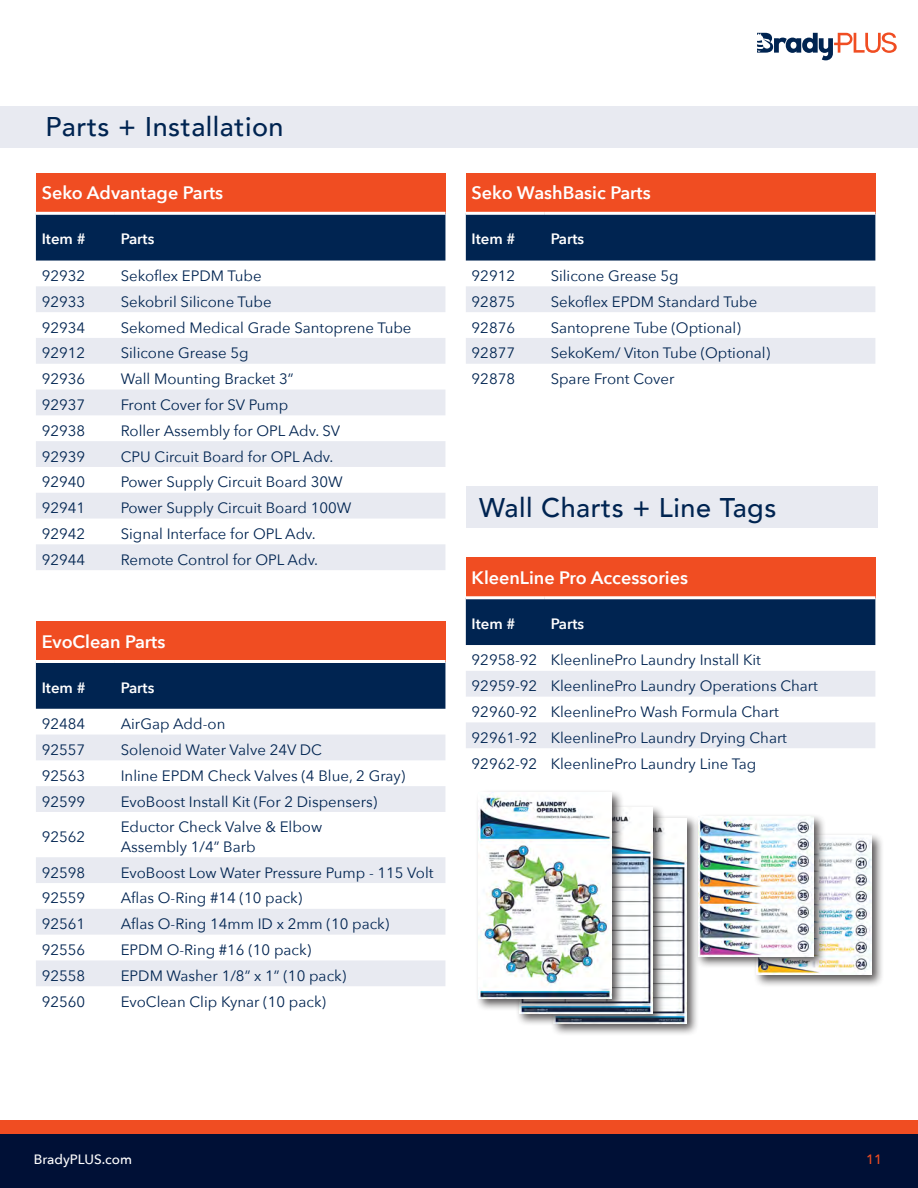
<style>
.page{position:relative;width:918px;height:1188px;background:#fff}
.page>*{position:absolute;margin:0;border:0;box-sizing:border-box;transform-origin:0 0}
.Subtitle{font:500 27px "Avenir";letter-spacing:.02em;color:#002451}
._5_Subsection_Header{font:600 18px "Avenir Next";color:#fff}
.t1{font:15px/19.5px "Avenir Next";color:#002451}
._5_Product_Name{font:600 15px "Avenir Next";color:#fff}
.t2{font:500 13.5px "Avenir Next";color:#fff}
.t3{font:500 13.5px "Avenir Next";color:#f04d22}
</style>
<div class="page">
<div style="left:0;top:1134px;width:918px;height:54px;background:#001036"></div>
<div style="left:0;top:1120px;width:918px;height:14px;background:#f04d22"></div>
<svg style="left:757px;top:32px;width:140px;height:28px"></svg>
<div style="left:550px;top:815px;width:150px;height:222px;background:#231f20;opacity:.75"></div>
<img style="left:665px;top:818px;width:22px;height:206px">
<div style="left:516px;top:804px;width:149px;height:222px;background:#231f20;opacity:.75"></div>
<img style="left:519px;top:807px;width:133px;height:206px">
<div style="left:753px;top:832px;width:132px;height:155px;background:#231f20;opacity:.75"></div>
<img style="left:757px;top:835px;width:115px;height:139px">
<div style="left:695px;top:813px;width:131px;height:156px;background:#231f20;opacity:.75"></div>
<img style="left:698px;top:817px;width:115px;height:139px">
<div style="left:475px;top:789px;width:149px;height:222px;background:#231f20;opacity:.75"></div>
<img style="left:478px;top:793px;width:134px;height:206px">
<div style="left:466px;top:486px;width:412px;height:42px;background:#e8eaf1"></div>
<div style="left:36px;top:173px;width:409px;height:40px;background:#f04d22"></div>
<div style="left:36px;top:215px;width:409px;height:46px;background:#002451"></div>
<svg style="left:36px;top:286px;width:409px;height:284px;fill:#e8eaf1"></svg>
<hr style="left:36px;top:212px;width:79px;height:3px;background:#fff">
<hr style="left:115px;top:212px;width:330px;height:3px;background:#fff">
<div style="left:0;top:106px;width:918px;height:42px;background:#e8eaf1"></div>
<div style="left:466px;top:173px;width:409px;height:40px;background:#f04d22"></div>
<div style="left:466px;top:215px;width:409px;height:46px;background:#002451"></div>
<svg style="left:466px;top:286px;width:409px;height:78px"></svg>
<hr style="left:466px;top:212px;width:79px;height:3px;background:#fff">
<hr style="left:545px;top:212px;width:330px;height:3px;background:#fff">
<div style="left:36px;top:621px;width:409px;height:41px;background:#f04d22"></div>
<div style="left:36px;top:663px;width:409px;height:46px;background:#002451"></div>
<svg style="left:36px;top:735px;width:409px;height:251px;fill:#ebedf3"></svg>
<hr style="left:36px;top:660px;width:79px;height:3px;background:#fff">
<hr style="left:115px;top:660px;width:330px;height:3px;background:#fff">
<div style="left:466px;top:557px;width:409px;height:41px;background:#f04d22"></div>
<div style="left:466px;top:599px;width:409px;height:46px;background:#002451"></div>
<svg style="left:466px;top:671px;width:409px;height:77px"></svg>
<hr style="left:466px;top:596px;width:79px;height:3px;background:#fff">
<hr style="left:545px;top:596px;width:330px;height:3px;background:#fff">
<p class="Subtitle" style="left:45px;top:103px;width:240px">Parts + Installation</p>
<p class="_5_Subsection_Header" style="left:42px;top:178px;width:183px">Seko Advantage Parts</p>
<p class="_5_Product_Name" style="left:42px;top:226px;width:45px">Item #</p>
<p class="_5_Product_Name" style="left:121px;top:226px;width:35px">Parts</p>
<p class="t1" style="left:42px;top:265px;width:45px">92932</p>
<p class="t1" style="left:121px;top:265px;width:142px">Sekoflex EPDM Tube</p>
<p class="t1" style="left:42px;top:291px;width:45px">92933</p>
<p class="t1" style="left:121px;top:291px;width:152px">Sekobril Silicone Tube</p>
<p class="t1" style="left:42px;top:317px;width:45px">92934</p>
<p class="t1" style="left:121px;top:317px;width:292px">Sekomed Medical Grade Santoprene Tube</p>
<p class="t1" style="left:42px;top:343px;width:45px">92912</p>
<p class="t1" style="left:121px;top:343px;width:129px">Silicone Grease 5g</p>
<p class="t1" style="left:42px;top:369px;width:45px">92936</p>
<p class="t1" style="left:121px;top:369px;width:174px">Wall Mounting Bracket 3”</p>
<p class="t1" style="left:42px;top:394px;width:45px">92937</p>
<p class="t1" style="left:121px;top:394px;width:169px">Front Cover for SV Pump</p>
<p class="t1" style="left:42px;top:420px;width:45px">92938</p>
<p class="t1" style="left:121px;top:420px;width:221px">Roller Assembly for OPL Adv. SV</p>
<p class="t1" style="left:42px;top:446px;width:45px">92939</p>
<p class="t1" style="left:121px;top:446px;width:214px">CPU Circuit Board for OPL Adv.</p>
<p class="t1" style="left:42px;top:472px;width:45px">92940</p>
<p class="t1" style="left:121px;top:472px;width:224px">Power Supply Circuit Board 30W</p>
<p class="t1" style="left:42px;top:498px;width:45px">92941</p>
<p class="t1" style="left:121px;top:498px;width:232px">Power Supply Circuit Board 100W</p>
<p class="t1" style="left:42px;top:523px;width:45px">92942</p>
<p class="t1" style="left:121px;top:523px;width:197px">Signal Interface for OPL Adv.</p>
<p class="t1" style="left:42px;top:549px;width:45px">92944</p>
<p class="t1" style="left:121px;top:549px;width:199px">Remote Control for OPL Adv.</p>
<p class="_5_Subsection_Header" style="left:42px;top:626px;width:125px">EvoClean Parts</p>
<p class="_5_Product_Name" style="left:42px;top:675px;width:45px">Item #</p>
<p class="_5_Product_Name" style="left:121px;top:675px;width:35px">Parts</p>
<p class="t1" style="left:42px;top:714px;width:45px">92484</p>
<p class="t1" style="left:121px;top:714px;width:106px">AirGap Add-on</p>
<p class="t1" style="left:42px;top:739px;width:45px">92557</p>
<p class="t1" style="left:121px;top:739px;width:203px">Solenoid Water Valve 24V DC</p>
<p class="t1" style="left:42px;top:765px;width:45px">92563</p>
<p class="t1" style="left:121px;top:765px;width:286px">Inline EPDM Check Valves (4 Blue, 2 Gray)</p>
<p class="t1" style="left:42px;top:791px;width:45px">92599</p>
<p class="t1" style="left:121px;top:791px;width:258px">EvoBoost Install Kit (For 2 Dispensers)</p>
<p class="t1" style="left:42px;top:826px;width:45px">92562</p>
<p class="t1" style="left:121px;top:817px;width:203px">Eductor Check Valve &amp; Elbow<br>Assembly 1/4” Barb</p>
<p class="t1" style="left:42px;top:862px;width:45px">92598</p>
<p class="t1" style="left:121px;top:862px;width:314px">EvoBoost Low Water Pressure Pump - 115 Volt</p>
<p class="t1" style="left:42px;top:888px;width:45px">92559</p>
<p class="t1" style="left:121px;top:888px;width:183px">Aflas O-Ring #14 (10 pack)</p>
<p class="t1" style="left:42px;top:914px;width:45px">92561</p>
<p class="t1" style="left:121px;top:914px;width:270px">Aflas O-Ring 14mm ID x 2mm (10 pack)</p>
<p class="t1" style="left:42px;top:939px;width:45px">92556</p>
<p class="t1" style="left:121px;top:939px;width:192px">EPDM O-Ring #16 (10 pack)</p>
<p class="t1" style="left:42px;top:965px;width:45px">92558</p>
<p class="t1" style="left:121px;top:965px;width:227px">EPDM Washer 1/8” x 1” (10 pack)</p>
<p class="t1" style="left:42px;top:991px;width:45px">92560</p>
<p class="t1" style="left:121px;top:991px;width:207px">EvoClean Clip Kynar (10 pack)</p>
<p class="_5_Subsection_Header" style="left:472px;top:178px;width:181px">Seko WashBasic Parts</p>
<p class="_5_Product_Name" style="left:472px;top:226px;width:45px">Item #</p>
<p class="_5_Product_Name" style="left:551px;top:226px;width:35px">Parts</p>
<p class="t1" style="left:472px;top:265px;width:45px">92912</p>
<p class="t1" style="left:551px;top:265px;width:129px">Silicone Grease 5g</p>
<p class="t1" style="left:472px;top:291px;width:45px">92875</p>
<p class="t1" style="left:551px;top:291px;width:208px">Sekoflex EPDM Standard Tube</p>
<p class="t1" style="left:472px;top:317px;width:45px">92876</p>
<p class="t1" style="left:551px;top:317px;width:192px">Santoprene Tube (Optional)</p>
<p class="t1" style="left:472px;top:343px;width:45px">92877</p>
<p class="t1" style="left:551px;top:343px;width:221px">SekoKem/ Viton Tube (Optional)</p>
<p class="t1" style="left:472px;top:369px;width:45px">92878</p>
<p class="t1" style="left:551px;top:369px;width:125px">Spare Front Cover</p>
<p class="Subtitle" style="left:479px;top:484px;width:299px">Wall Charts + Line Tags</p>
<p class="_5_Subsection_Header" style="left:472px;top:562px;width:218px">KleenLine Pro Accessories</p>
<p class="_5_Product_Name" style="left:472px;top:611px;width:45px">Item #</p>
<p class="_5_Product_Name" style="left:551px;top:611px;width:35px">Parts</p>
<p class="t1" style="left:472px;top:650px;width:67px">92958-92</p>
<p class="t1" style="left:551px;top:650px;width:212px">KleenlinePro Laundry Install Kit</p>
<p class="t1" style="left:472px;top:676px;width:67px">92959-92</p>
<p class="t1" style="left:551px;top:676px;width:269px">KleenlinePro Laundry Operations Chart</p>
<p class="t1" style="left:472px;top:701px;width:67px">92960-92</p>
<p class="t1" style="left:551px;top:701px;width:230px">KleenlinePro Wash Formula Chart</p>
<p class="t1" style="left:472px;top:727px;width:67px">92961-92</p>
<p class="t1" style="left:551px;top:727px;width:238px">KleenlinePro Laundry Drying Chart</p>
<p class="t1" style="left:472px;top:753px;width:67px">92962-92</p>
<p class="t1" style="left:551px;top:753px;width:207px">KleenlinePro Laundry Line Tag</p>
<p class="t2" style="left:34px;top:1148px;width:100px">BradyPLUS.com</p>
<p class="t3" style="left:866px;top:1148px;width:18px">11</p>
</div>
